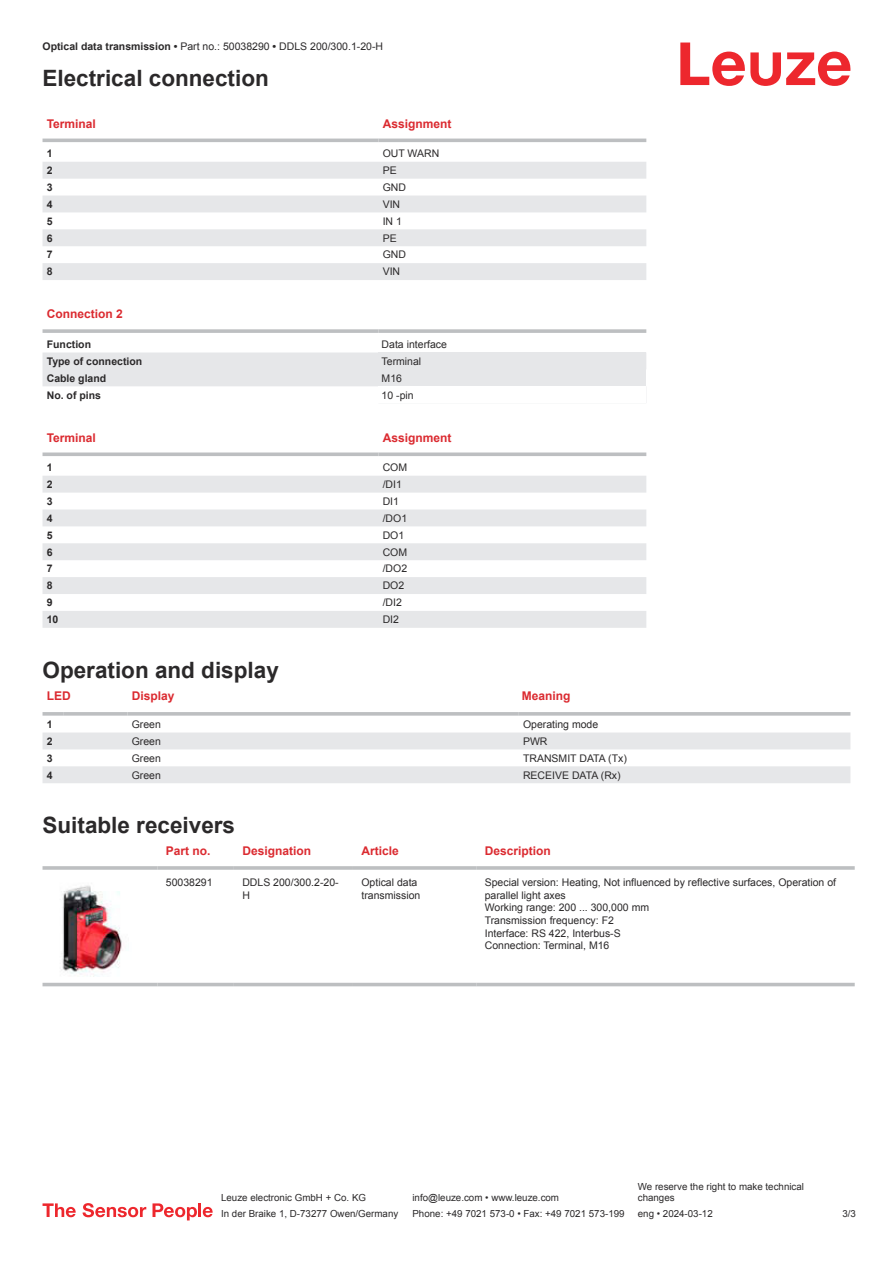
<style>
.page{position:relative;width:893px;height:1263px;background:#fff}
.page>*{position:absolute;margin:0;border:0;box-sizing:border-box;transform-origin:0 0}
.t1{font:700 22.5px "Arial";color:#2b292a}
.t2{font:700 12px "Arial";color:#db2a30}
.t3{font:10.5px/12.6px "Arial";color:#2b292a}
.t4{font:700 10.5px "Arial";color:#2b292a}
.t5{font:9.75px/11.7px "Arial";color:#2b292a}
.s1{font-weight:700}
</style>
<div class="page">
<svg style="left:680px;top:43px;width:170px;height:43px"></svg>
<svg style="left:43px;top:138px;width:603px;height:1px"></svg>
<svg style="left:43px;top:162px;width:603px;height:118px;fill:#e6e7e9"></svg>
<hr style="left:43px;top:139px;width:335px;height:3px;background:#bdbfc1">
<hr style="left:378px;top:139px;width:268px;height:3px;background:#bdbfc1">
<div style="left:43px;top:352px;width:335px;height:34px;background:#e6e7e9"></div>
<svg style="left:43px;top:329px;width:335px;height:4px"></svg>
<svg style="left:378px;top:329px;width:268px;height:4px"></svg>
<div style="left:378px;top:352px;width:268px;height:17px;background:#e6e7e9"></div>
<div style="left:378px;top:369px;width:268px;height:17px;background:#e6e7e9"></div>
<svg style="left:43px;top:476px;width:603px;height:152px;fill:#e6e7e9"></svg>
<svg style="left:43px;top:452px;width:335px;height:4px"></svg>
<svg style="left:378px;top:452px;width:268px;height:4px"></svg>
<svg style="left:43px;top:732px;width:807px;height:51px"></svg>
<svg style="left:43px;top:712px;width:21px;height:4px"></svg>
<svg style="left:64px;top:712px;width:64px;height:4px"></svg>
<svg style="left:128px;top:712px;width:391px;height:4px;background:#c3c5c7"></svg>
<svg style="left:519px;top:712px;width:331px;height:4px"></svg>
<div style="left:43px;top:982px;width:812px;height:5px;background:#efeff0"></div>
<hr style="left:43px;top:866px;width:114px;height:4px;background:#bdbfc1">
<hr style="left:157px;top:866px;width:77px;height:4px;background:#c8cacb">
<hr style="left:234px;top:866px;width:119px;height:4px;background:#c3c5c6">
<hr style="left:353px;top:866px;width:123px;height:4px;background:#bdbfc1">
<hr style="left:476px;top:866px;width:379px;height:4px;background:#c8cacb">
<hr style="left:43px;top:983px;width:114px;height:3px;background:#bdbfc1">
<hr style="left:157px;top:983px;width:77px;height:3px;background:#bdbfc1">
<hr style="left:234px;top:983px;width:119px;height:3px;background:#bdbfc1">
<hr style="left:353px;top:983px;width:123px;height:3px;background:#bdbfc1">
<hr style="left:476px;top:983px;width:379px;height:3px;background:#bdbfc1">
<img style="left:62px;top:885px;width:60px;height:92px">
<svg style="left:43px;top:1203px;width:33px;height:14px"></svg>
<svg style="left:83px;top:1203px;width:63px;height:14px"></svg>
<svg style="left:153px;top:1203px;width:44px;height:17px"></svg>
<hr style="left:198px;top:1203px;width:3px;height:14px;background:#ed272d">
<svg style="left:203px;top:1207px;width:10px;height:10px"></svg>
<p class="t3" style="left:43px;top:41px;width:342px"><span class="s1">Optical data transmission •</span> Part no.: 50038290 <span class="s1">•</span> DDLS 200/300.1-20-H</p>
<h1 class="t1" style="left:43px;top:70px;width:228px">Electrical connection</h1>
<p class="t2" style="left:47px;top:119px;width:51px">Terminal</p>
<p class="t2" style="left:383px;top:119px;width:70px">Assignment</p>
<p class="t4" style="left:47px;top:149px;width:7px">1</p>
<p class="t3" style="left:383px;top:148px;width:58px">OUT WARN</p>
<p class="t4" style="left:47px;top:166px;width:7px">2</p>
<p class="t3" style="left:383px;top:165px;width:16px">PE</p>
<p class="t4" style="left:47px;top:183px;width:7px">3</p>
<p class="t3" style="left:383px;top:182px;width:25px">GND</p>
<p class="t4" style="left:47px;top:200px;width:7px">4</p>
<p class="t3" style="left:383px;top:199px;width:19px">VIN</p>
<p class="t4" style="left:47px;top:217px;width:7px">5</p>
<p class="t3" style="left:383px;top:216px;width:21px">IN 1</p>
<p class="t4" style="left:47px;top:234px;width:7px">6</p>
<p class="t3" style="left:383px;top:232px;width:16px">PE</p>
<p class="t4" style="left:47px;top:251px;width:7px">7</p>
<p class="t3" style="left:383px;top:249px;width:25px">GND</p>
<p class="t4" style="left:47px;top:268px;width:7px">8</p>
<p class="t3" style="left:383px;top:266px;width:19px">VIN</p>
<p class="t2" style="left:47px;top:310px;width:78px">Connection 2</p>
<p class="t4" style="left:47px;top:340px;width:46px">Function</p>
<p class="t3" style="left:382px;top:339px;width:67px">Data interface</p>
<p class="t4" style="left:47px;top:357px;width:97px">Type of connection</p>
<p class="t3" style="left:382px;top:356px;width:41px">Terminal</p>
<p class="t4" style="left:47px;top:374px;width:61px">Cable gland</p>
<p class="t3" style="left:382px;top:373px;width:22px">M16</p>
<p class="t4" style="left:47px;top:391px;width:56px">No. of pins</p>
<p class="t3" style="left:382px;top:389px;width:34px">10 -pin</p>
<p class="t2" style="left:47px;top:433px;width:51px">Terminal</p>
<p class="t2" style="left:383px;top:433px;width:70px">Assignment</p>
<p class="t4" style="left:47px;top:463px;width:7px">1</p>
<p class="t3" style="left:383px;top:462px;width:26px">COM</p>
<p class="t4" style="left:47px;top:480px;width:7px">2</p>
<p class="t3" style="left:383px;top:479px;width:21px">/DI1</p>
<p class="t4" style="left:47px;top:497px;width:7px">3</p>
<p class="t3" style="left:383px;top:496px;width:18px">DI1</p>
<p class="t4" style="left:47px;top:514px;width:7px">4</p>
<p class="t3" style="left:383px;top:513px;width:26px">/DO1</p>
<p class="t4" style="left:47px;top:531px;width:7px">5</p>
<p class="t3" style="left:383px;top:530px;width:23px">DO1</p>
<p class="t4" style="left:47px;top:548px;width:7px">6</p>
<p class="t3" style="left:383px;top:546px;width:26px">COM</p>
<p class="t4" style="left:47px;top:565px;width:7px">7</p>
<p class="t3" style="left:383px;top:563px;width:26px">/DO2</p>
<p class="t4" style="left:47px;top:582px;width:7px">8</p>
<p class="t3" style="left:383px;top:580px;width:23px">DO2</p>
<p class="t4" style="left:47px;top:598px;width:7px">9</p>
<p class="t3" style="left:383px;top:597px;width:21px">/DI2</p>
<p class="t4" style="left:47px;top:615px;width:13px">10</p>
<p class="t3" style="left:383px;top:614px;width:18px">DI2</p>
<h1 class="t1" style="left:43px;top:662px;width:238px">Operation and display</h1>
<p class="t2" style="left:47px;top:691px;width:25px">LED</p>
<p class="t2" style="left:132px;top:691px;width:44px">Display</p>
<p class="t2" style="left:522px;top:691px;width:50px">Meaning</p>
<p class="t4" style="left:47px;top:720px;width:7px">1</p>
<p class="t3" style="left:132px;top:719px;width:31px">Green</p>
<p class="t3" style="left:523px;top:719px;width:77px">Operating mode</p>
<p class="t4" style="left:47px;top:737px;width:7px">2</p>
<p class="t3" style="left:132px;top:736px;width:31px">Green</p>
<p class="t3" style="left:523px;top:736px;width:26px">PWR</p>
<p class="t4" style="left:47px;top:754px;width:7px">3</p>
<p class="t3" style="left:132px;top:753px;width:31px">Green</p>
<p class="t3" style="left:523px;top:753px;width:105px">TRANSMIT DATA (Tx)</p>
<p class="t4" style="left:47px;top:771px;width:7px">4</p>
<p class="t3" style="left:132px;top:769px;width:31px">Green</p>
<p class="t3" style="left:523px;top:769px;width:99px">RECEIVE DATA (Rx)</p>
<h1 class="t1" style="left:43px;top:817px;width:194px">Suitable receivers</h1>
<p class="t2" style="left:166px;top:846px;width:46px">Part no.</p>
<p class="t2" style="left:242px;top:846px;width:70px">Designation</p>
<p class="t2" style="left:361px;top:846px;width:39px">Article</p>
<p class="t2" style="left:485px;top:846px;width:68px">Description</p>
<p class="t3" style="left:166px;top:877px;width:48px">50038291</p>
<p class="t3" style="left:242px;top:877px;width:98px">DDLS 200/300.2-20-<br>H</p>
<p class="t3" style="left:361px;top:877px;width:60px">Optical data transmission</p>
<p class="t3" style="left:485px;top:877px;width:353px">Special version: Heating, Not influenced by reflective surfaces, Operation of parallel light axes<br>Working range: 200 ... 300,000 mm<br>Transmission frequency: F2<br>Interface: RS 422, Interbus-S<br>Connection: Terminal, M16</p>
<p class="t5" style="left:221px;top:1193px;width:146px">Leuze electronic GmbH + Co. KG</p>
<p class="t5" style="left:412px;top:1193px;width:148px">info@leuze.com • www.leuze.com</p>
<p class="t5" style="left:638px;top:1181px;width:168px">We reserve the right to make technical changes</p>
<p class="t5" style="left:221px;top:1209px;width:179px">In der Braike 1, D-73277 Owen/Germany</p>
<p class="t5" style="left:412px;top:1209px;width:214px">Phone: +49 7021 573-0 • Fax: +49 7021 573-199</p>
<p class="t5" style="left:638px;top:1209px;width:76px">eng • 2024-03-12</p>
<p class="t5" style="left:842px;top:1209px;width:15px">3 /3</p>
</div>
